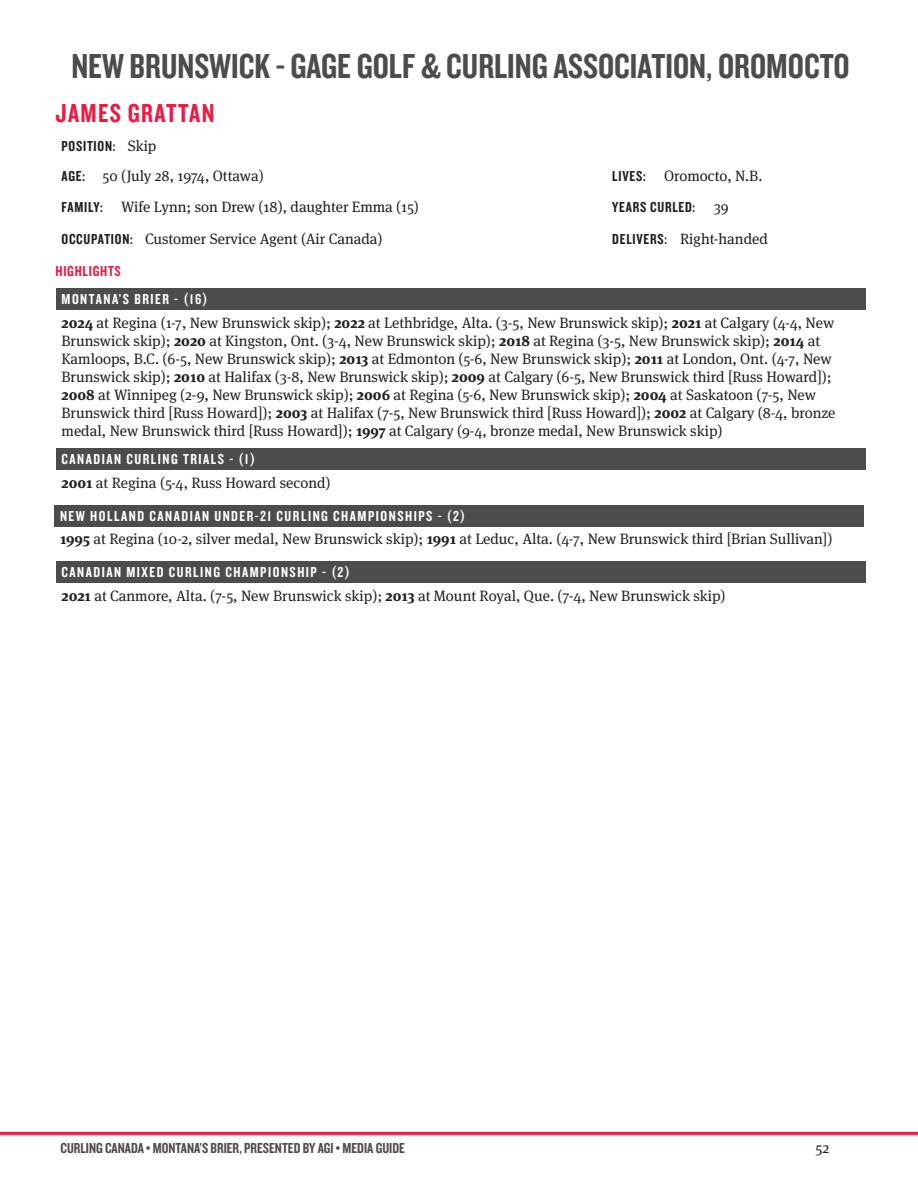
<style>
.page{position:relative;width:918px;height:1188px;background:#fff}
.page>*{position:absolute;margin:0;border:0;box-sizing:border-box;transform-origin:0 0}
.t1{font:36px "Knockout HTF49 Liteweight";color:#4b4c4e}
.t2{font:27px "Knockout HTF49 Liteweight";letter-spacing:.05em;color:#eb1b41}
.t3{font:15px/18px "Meta Serif Pro";color:#231f20}
.t4{font:15px "Knockout HTF49 Liteweight";letter-spacing:.1em;color:#fff}
.t5{font:15px "Knockout HTF49 Liteweight";color:#4b4c4e}
.t6{font:15px "Knockout HTF49 Liteweight";letter-spacing:.05em;color:#231f20}
.t7{font:15px "Knockout HTF49 Liteweight";letter-spacing:.05em;color:#eb1b41}
.s1{font-family:"Meta Serif Pro"}
.s2{font-family:"Knockout HTF49 Liteweight"}
.s3{font-weight:700}
</style>
<div class="page">
<hr style="left:0;top:1132px;width:918px;height:3px;background:#eb1b41">
<div style="left:56px;top:288px;width:810px;height:22px;background:#4b4c4e"></div>
<div style="left:56px;top:561px;width:810px;height:22px;background:#4b4c4e"></div>
<div style="left:56px;top:448px;width:810px;height:22px;background:#4b4c4e"></div>
<div style="left:54px;top:505px;width:810px;height:22px;background:#4b4c4e"></div>
<h1 class="t1" style="left:71px;top:48px;width:780px">NEW BRUNSWICK - GAGE GOLF &amp; CURLING ASSOCIATION, OROMOCTO</h1>
<h2 class="t2" style="left:56px;top:100px;width:161px">JAMES GRATTAN</h2>
<p class="t6" style="left:62px;top:138px;width:96px">POSITION: <span class="s1">Skip</span></p>
<p class="t3" style="left:62px;top:166px;width:204px"><span class="s2">AGE:</span> 50 (July 28, 1974, Ottawa)</p>
<p class="t3" style="left:612px;top:166px;width:152px"><span class="s2">LIVES:</span> Oromocto, N.B.</p>
<p class="t3" style="left:62px;top:197px;width:359px"><span class="s2">FAMILY:</span> Wife Lynn; son Drew (18), daughter Emma (15)</p>
<p class="t6" style="left:612px;top:200px;width:118px">YEARS CURLED: <span class="s1">39</span></p>
<p class="t3" style="left:62px;top:229px;width:323px"><span class="s2">OCCUPATION:</span> Customer Service Agent (Air Canada)</p>
<p class="t3" style="left:612px;top:229px;width:157px"><span class="s2">DELIVERS:</span> Right-handed</p>
<p class="t7" style="left:56px;top:264px;width:67px">HIGHLIGHTS</p>
<p class="t4" style="left:62px;top:292px;width:148px">MONTANA’S BRIER - (16)</p>
<p class="t3" style="left:62px;top:313px;width:775px"><span class="s3">2024</span> at Regina (1-7, New Brunswick skip); <span class="s3">2022</span> at Lethbridge, Alta. (3-5, New Brunswick skip); <span class="s3">2021</span> at Calgary (4-4, New Brunswick skip); <span class="s3">2020</span> at Kingston, Ont. (3-4, New Brunswick skip); <span class="s3">2018</span> at Regina (3-5, New Brunswick skip); <span class="s3">2014</span> at Kamloops, B.C. (6-5, New Brunswick skip); <span class="s3">2013</span> at Edmonton (5-6, New Brunswick skip); <span class="s3">2011</span> at London, Ont. (4-7, New Brunswick skip); <span class="s3">2010</span> at Halifax (3-8, New Brunswick skip); <span class="s3">2009</span> at Calgary (6-5, New Brunswick third [Russ Howard]); <span class="s3">2008</span> at Winnipeg (2-9, New Brunswick skip); <span class="s3">2006</span> at Regina (5-6, New Brunswick skip); <span class="s3">2004</span> at Saskatoon (7-5, New Brunswick third [Russ Howard]); <span class="s3">2003</span> at Halifax (7-5, New Brunswick third [Russ Howard]); <span class="s3">2002</span> at Calgary (8-4, bronze medal, New Brunswick third [Russ Howard]); <span class="s3">1997</span> at Calgary (9-4, bronze medal, New Brunswick skip)</p>
<p class="t4" style="left:62px;top:452px;width:195px">CANADIAN CURLING TRIALS - (1)</p>
<p class="t3" style="left:62px;top:473px;width:271px"><span class="s3">2001</span> at Regina (5-4, Russ Howard second)</p>
<p class="t4" style="left:60px;top:508px;width:407px">NEW HOLLAND CANADIAN UNDER-21 CURLING CHAMPIONSHIPS - (2)</p>
<p class="t3" style="left:60px;top:529px;width:774px"><span class="s3">1995</span> at Regina (10-2, silver medal, New Brunswick skip); <span class="s3">1991</span> at Leduc, Alta. (4-7, New Brunswick third [Brian Sullivan])</p>
<p class="t4" style="left:62px;top:565px;width:290px">CANADIAN MIXED CURLING CHAMPIONSHIP - (2)</p>
<p class="t3" style="left:62px;top:586px;width:666px"><span class="s3">2021</span> at Canmore, Alta. (7-5, New Brunswick skip); <span class="s3">2013</span> at Mount Royal, Que. (7-4, New Brunswick skip)</p>
<p class="t5" style="left:60px;top:1141px;width:346px">CURLING CANADA • MONTANA’S BRIER, PRESENTED BY AGI • MEDIA GUIDE</p>
<p class="t3" style="left:815px;top:1138px;width:15px">52</p>
</div>
